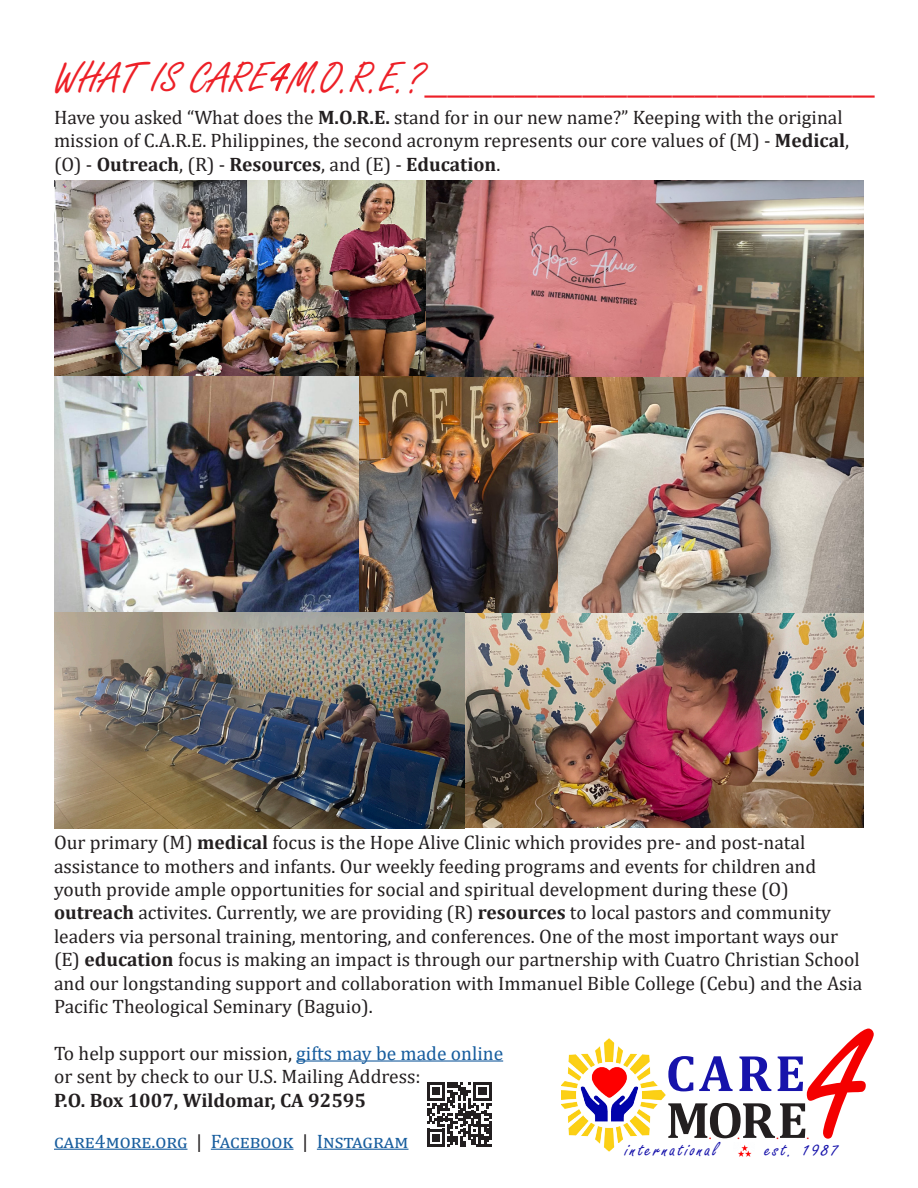
<style>
.page{position:relative;width:918px;height:1188px;background:#fff}
.page>*{position:absolute;margin:0;border:0;box-sizing:border-box;transform-origin:0 0}
.t1{font:217.2px "Freestyle Script";color:#f40000;scale:.85 1}
.t2{font:700 51.75px "Cambria";color:#231f20}
.t3{font:700 51.75px "Cambria";color:#1713ab}
.t4{font:45px "Freestyle Script";color:#ed2027}
.t5{font:21.6px "Freestyle Script";letter-spacing:.1em;color:#1713ab}
.t6{font:19.5px/23.4px "Cambria";color:#231f20}
.t7{font:19.5px "Cambria";letter-spacing:.05em;color:#175d9e}
.t8{font:700 19.5px "Cambria";color:#231f20}
.t9{font:12.9px "Myriad Pro";color:#f40000}
.s1{font-size:55.5px}
.s2{font-weight:700}
.s3{color:#175d9e}
.s4{color:#231f20}
</style>
<div class="page">
<hr style="left:296px;top:1060px;width:207px;height:2px;background:#175d9e">
<hr style="left:54px;top:1149px;width:133px;height:1px;background:#175d9e">
<hr style="left:211px;top:1149px;width:83px;height:1px;background:#175d9e">
<hr style="left:317px;top:1149px;width:91px;height:1px;background:#175d9e">
<img style="left:54px;top:180px;width:372px;height:196px">
<img style="left:358px;top:376px;width:201px;height:237px">
<img style="left:559px;top:377px;width:305px;height:236px">
<img style="left:426px;top:180px;width:438px;height:197px">
<img style="left:562px;top:1038px;width:104px;height:114px">
<div style="left:618px;top:1143px;width:228px;height:14px;background:#fff"></div>
<img style="left:738px;top:1145px;width:14px;height:12px">
<img style="left:54px;top:376px;width:304px;height:237px">
<img style="left:464px;top:613px;width:400px;height:215px">
<img style="left:54px;top:613px;width:410px;height:215px">
<svg style="left:427px;top:1082px;width:64px;height:65px"></svg>
<p class="t4" style="left:54px;top:54px;width:820px">WHAT IS CARE<span class="s1">4</span>M.O.R.E.?____________________</p>
<p class="t6" style="left:54px;top:105px;width:797px">Have you asked “What does the <span class="s2">M.O.R.E.</span> stand for in our new name?” Keeping with the original mission of C.A.R.E. Philippines, the second acronym represents our core values of (M) - <span class="s2">Medical</span>, (O) - <span class="s2">Outreach</span>, (R) - <span class="s2">Resources</span>, and (E) - <span class="s2">Education</span>.</p>
<p class="t6" style="left:54px;top:831px;width:810px">Our primary (M) <span class="s2">medical</span> focus is the Hope Alive Clinic which provides pre- and post-natal assistance to mothers and infants. Our weekly feeding programs and events for children and youth provide ample opportunities for social and spiritual development during these (O) <span class="s2">outreach</span> activites. Currently, we are providing (R) <span class="s2">resources</span> to local pastors and community leaders via personal training, mentoring, and conferences. One of the most important ways our (E) <span class="s2">education</span> focus is making an impact is through our partnership with Cuatro Christian School and our longstanding support and collaboration with Immanuel Bible College (Cebu) and the Asia Pacific Theological Seminary (Baguio).</p>
<p class="t6" style="left:54px;top:1041px;width:451px">To help support our mission, <span class="s3">gifts may be made online</span></p>
<p class="t6" style="left:54px;top:1065px;width:368px">or sent by check to our U.S. Mailing Address:</p>
<p class="t8" style="left:54px;top:1086px;width:313px">P.O. Box 1007, Wildomar, CA 92595</p>
<p class="t7" style="left:54px;top:1130px;width:356px">care4more.org <span class="s4">|</span> Facebook <span class="s4">|</span> Instagram</p>
<p class="t5" style="left:625px;top:1138px;width:94px">international</p>
<p class="t5" style="left:765px;top:1138px;width:75px">est. 1987</p>
<p class="t1" style="left:808px;top:957px;width:76px">4</p>
<p class="t3" style="left:666px;top:1037px;width:141px">CARE</p>
<p class="t2" style="left:666px;top:1084px;width:143px">MORE</p>
<p class="t9" style="left:709px;top:1126px;width:4px">.</p>
<p class="t9" style="left:737px;top:1126px;width:4px">.</p>
<p class="t9" style="left:776px;top:1126px;width:4px">.</p>
<p class="t9" style="left:806px;top:1126px;width:4px">.</p>
</div>
